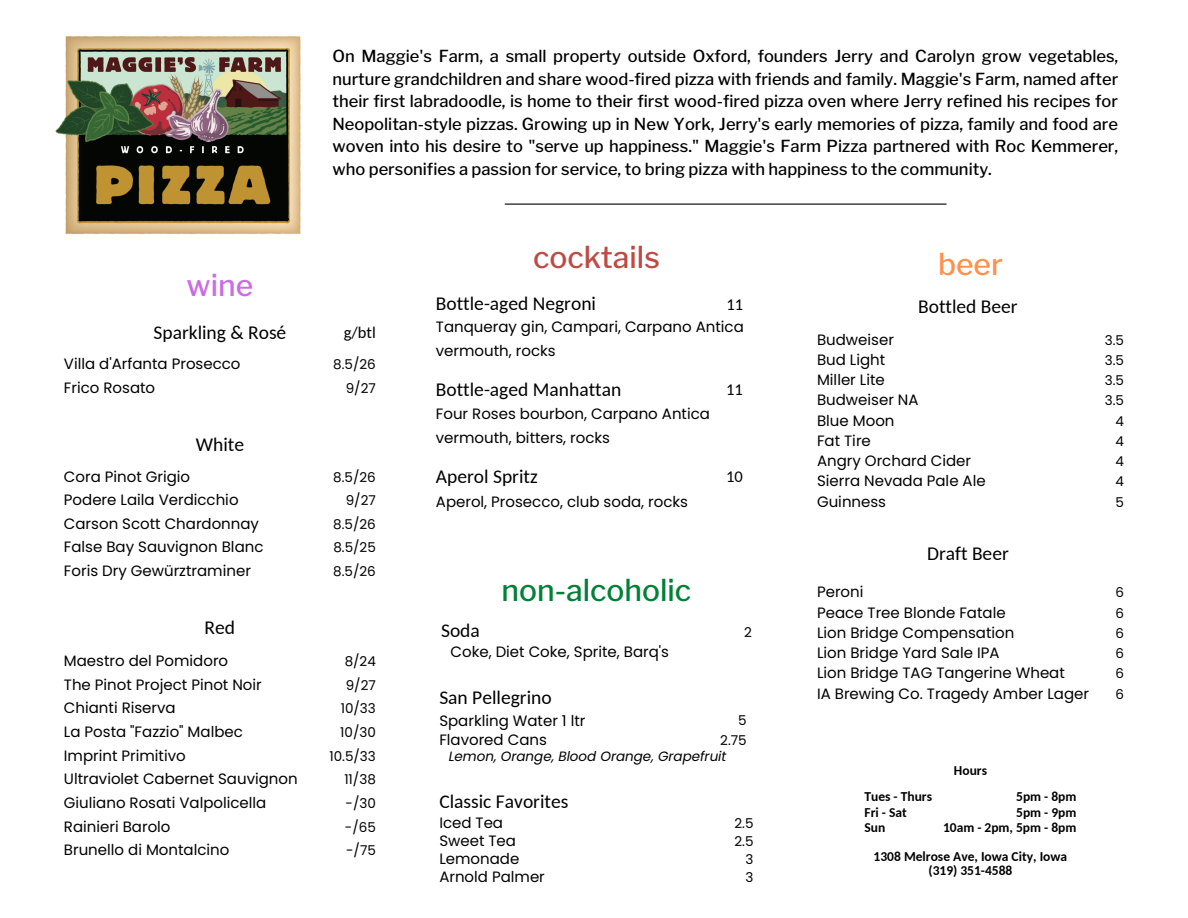
<style>
.page{position:relative;width:1188px;height:918px;background:#fff}
.page>*{position:absolute;margin:0;border:0;box-sizing:border-box;transform-origin:0 0}
.t1{font:500 30px "Libre Franklin";color:#008037}
.t2{font:500 30px "Libre Franklin";color:#bf4a43}
.t3{font:500 30px "Libre Franklin";color:#ff914d}
.t4{font:500 30px "Libre Franklin";color:#cb6ce6}
.t5{font:19.5px "Carlito";color:#000}
.t6{font:500 16.5px/22.5px "Libre Franklin";color:#000;text-align:justify}
.t7{font:16.5px "Carlito";color:#000}
.t8{font:15px/23.7px "Poppins";color:#000}
.t9{font:13.5px "Poppins";color:#000}
.t10{font:700 13.5px "Carlito";color:#000}
.t11{font:italic 13.5px "Poppins";color:#000}
</style>
<div class="page">
<img style="left:55px;top:36px;width:246px;height:198px">
<hr style="left:505px;top:204px;width:441px;height:1px;background:#000">
<p class="t4" style="left:187px;top:267px;width:68px">wine</p>
<p class="t5" style="left:153px;top:325px;width:134px">Sparkling &amp; Rosé</p>
<p class="t8" style="left:64px;top:352px;width:178px">Villa d'Arfanta Prosecco</p>
<p class="t8" style="left:64px;top:376px;width:93px">Frico Rosato</p>
<p class="t5" style="left:196px;top:436px;width:50px">White</p>
<p class="t8" style="left:64px;top:464px;width:128px">Cora Pinot Grigio</p>
<p class="t8" style="left:64px;top:488px;width:176px">Podere Laila Verdicchio</p>
<p class="t8" style="left:64px;top:512px;width:197px">Carson Scott Chardonnay</p>
<p class="t8" style="left:64px;top:535px;width:201px">False Bay Sauvignon Blanc</p>
<p class="t8" style="left:64px;top:559px;width:188px">Foris Dry Gewürztraminer</p>
<p class="t5" style="left:205px;top:619px;width:32px">Red</p>
<p class="t8" style="left:64px;top:649px;width:166px">Maestro del Pomidoro</p>
<p class="t8" style="left:64px;top:673px;width:199px">The Pinot Project Pinot Noir</p>
<p class="t8" style="left:64px;top:696px;width:113px">Chianti Riserva</p>
<p class="t8" style="left:64px;top:720px;width:180px">La Posta "Fazzio" Malbec</p>
<p class="t8" style="left:64px;top:744px;width:123px">Imprint Primitivo</p>
<p class="t8" style="left:64px;top:767px;width:235px">Ultraviolet Cabernet Sauvignon</p>
<p class="t8" style="left:64px;top:791px;width:204px">Giuliano Rosati Valpolicella</p>
<p class="t8" style="left:64px;top:815px;width:108px">Rainieri Barolo</p>
<p class="t8" style="left:64px;top:838px;width:167px">Brunello di Montalcino</p>
<p class="t6" style="left:332px;top:45px;width:787px">On Maggie's Farm, a small property outside Oxford, founders Jerry and Carolyn grow vegetables, nurture grandchildren and share wood-fired pizza with friends and family. Maggie's Farm, named after their first labradoodle, is home to their first wood-fired pizza oven where Jerry refined his recipes for Neopolitan-style pizzas. Growing up in New York, Jerry's early memories of pizza, family and food are woven into his desire to "serve up happiness." Maggie's Farm Pizza partnered with Roc Kemmerer, who personifies a passion for service, to bring pizza with happiness to the community.</p>
<p class="t7" style="left:344px;top:326px;width:34px">g/btl</p>
<p class="t9" style="left:333px;top:355px;width:44px">8.5/26</p>
<p class="t9" style="left:346px;top:379px;width:32px">9/27</p>
<p class="t9" style="left:333px;top:467px;width:44px">8.5/26</p>
<p class="t9" style="left:346px;top:491px;width:32px">9/27</p>
<p class="t9" style="left:333px;top:515px;width:44px">8.5/26</p>
<p class="t9" style="left:333px;top:538px;width:44px">8.5/25</p>
<p class="t9" style="left:333px;top:562px;width:44px">8.5/26</p>
<p class="t9" style="left:345px;top:652px;width:33px">8/24</p>
<p class="t9" style="left:346px;top:676px;width:32px">9/27</p>
<p class="t9" style="left:341px;top:699px;width:37px">10/33</p>
<p class="t9" style="left:340px;top:723px;width:37px">10/30</p>
<p class="t9" style="left:329px;top:747px;width:48px">10.5/33</p>
<p class="t9" style="left:344px;top:770px;width:33px">11/38</p>
<p class="t9" style="left:346px;top:794px;width:32px">-/30</p>
<p class="t9" style="left:345px;top:817px;width:32px">-/65</p>
<p class="t9" style="left:346px;top:841px;width:31px">-/75</p>
<p class="t2" style="left:533px;top:239px;width:128px">cocktails</p>
<p class="t5" style="left:436px;top:295px;width:162px">Bottle-aged Negroni</p>
<p class="t8" style="left:436px;top:315px;width:309px">Tanqueray gin, Campari, Carpano Antica vermouth, rocks</p>
<p class="t7" style="left:727px;top:298px;width:18px">11</p>
<p class="t5" style="left:436px;top:381px;width:187px">Bottle-aged Manhattan</p>
<p class="t8" style="left:436px;top:402px;width:276px">Four Roses bourbon, Carpano Antica vermouth, bitters, rocks</p>
<p class="t5" style="left:436px;top:468px;width:103px">Aperol Spritz</p>
<p class="t8" style="left:436px;top:489px;width:254px">Aperol, Prosecco, club soda, rocks</p>
<p class="t7" style="left:726px;top:382px;width:18px">11</p>
<p class="t7" style="left:726px;top:469px;width:18px">10</p>
<p class="t1" style="left:502px;top:572px;width:191px">non-alcoholic</p>
<p class="t5" style="left:441px;top:622px;width:40px">Soda</p>
<p class="t9" style="left:744px;top:623px;width:9px">2</p>
<p class="t8" style="left:451px;top:640px;width:220px">Coke, Diet Coke, Sprite, Barq's</p>
<p class="t5" style="left:439px;top:690px;width:114px">San Pellegrino</p>
<p class="t8" style="left:439px;top:709px;width:148px">Sparkling Water 1 ltr</p>
<p class="t8" style="left:439px;top:728px;width:109px">Flavored Cans</p>
<p class="t11" style="left:449px;top:747px;width:279px">Lemon, Orange, Blood Orange, Grapefruit</p>
<p class="t5" style="left:439px;top:793px;width:131px">Classic Favorites</p>
<p class="t8" style="left:439px;top:811px;width:65px">Iced Tea</p>
<p class="t8" style="left:439px;top:829px;width:78px">Sweet Tea</p>
<p class="t8" style="left:439px;top:847px;width:81px">Lemonade</p>
<p class="t8" style="left:439px;top:865px;width:107px">Arnold Palmer</p>
<p class="t9" style="left:738px;top:711px;width:10px">5</p>
<p class="t9" style="left:720px;top:731px;width:28px">2.75</p>
<p class="t9" style="left:735px;top:814px;width:21px">2.5</p>
<p class="t9" style="left:735px;top:832px;width:21px">2.5</p>
<p class="t9" style="left:746px;top:850px;width:9px">3</p>
<p class="t9" style="left:746px;top:868px;width:9px">3</p>
<p class="t3" style="left:938px;top:246px;width:66px">beer</p>
<p class="t5" style="left:918px;top:299px;width:101px">Bottled Beer</p>
<p class="t8" style="left:817px;top:327px;width:78px">Budweiser</p>
<p class="t8" style="left:817px;top:348px;width:70px">Bud Light</p>
<p class="t8" style="left:817px;top:368px;width:69px">Miller Lite</p>
<p class="t8" style="left:817px;top:388px;width:103px">Budweiser NA</p>
<p class="t8" style="left:817px;top:408px;width:79px">Blue Moon</p>
<p class="t8" style="left:817px;top:429px;width:55px">Fat Tire</p>
<p class="t8" style="left:817px;top:449px;width:156px">Angry Orchard Cider</p>
<p class="t8" style="left:817px;top:469px;width:170px">Sierra Nevada Pale Ale</p>
<p class="t8" style="left:817px;top:489px;width:71px">Guinness</p>
<p class="t5" style="left:927px;top:545px;width:83px">Draft Beer</p>
<p class="t8" style="left:817px;top:580px;width:48px">Peroni</p>
<p class="t8" style="left:817px;top:600px;width:190px">Peace Tree Blonde Fatale</p>
<p class="t8" style="left:817px;top:621px;width:199px">Lion Bridge Compensation</p>
<p class="t8" style="left:817px;top:641px;width:184px">Lion Bridge Yard Sale IPA</p>
<p class="t8" style="left:817px;top:661px;width:249px">Lion Bridge TAG Tangerine Wheat</p>
<p class="t8" style="left:817px;top:681px;width:273px">IA Brewing Co. Tragedy Amber Lager</p>
<p class="t9" style="left:1105px;top:330px;width:21px">3.5</p>
<p class="t9" style="left:1105px;top:351px;width:21px">3.5</p>
<p class="t9" style="left:1105px;top:371px;width:21px">3.5</p>
<p class="t9" style="left:1105px;top:391px;width:21px">3.5</p>
<p class="t9" style="left:1116px;top:411px;width:10px">4</p>
<p class="t9" style="left:1116px;top:432px;width:10px">4</p>
<p class="t9" style="left:1116px;top:452px;width:10px">4</p>
<p class="t9" style="left:1116px;top:472px;width:10px">4</p>
<p class="t9" style="left:1116px;top:492px;width:10px">5</p>
<p class="t9" style="left:1115px;top:583px;width:10px">6</p>
<p class="t9" style="left:1115px;top:603px;width:10px">6</p>
<p class="t9" style="left:1115px;top:624px;width:10px">6</p>
<p class="t9" style="left:1115px;top:644px;width:10px">6</p>
<p class="t9" style="left:1115px;top:664px;width:10px">6</p>
<p class="t9" style="left:1115px;top:684px;width:10px">6</p>
<p class="t10" style="left:954px;top:765px;width:35px">Hours</p>
<p class="t10" style="left:865px;top:791px;width:69px">Tues - Thurs</p>
<p class="t10" style="left:865px;top:807px;width:44px">Fri - Sat</p>
<p class="t10" style="left:865px;top:822px;width:22px">Sun</p>
<p class="t10" style="left:1016px;top:791px;width:62px">5pm - 8pm</p>
<p class="t10" style="left:1016px;top:807px;width:62px">5pm - 9pm</p>
<p class="t10" style="left:943px;top:822px;width:135px">10am - 2pm, 5pm - 8pm</p>
<p class="t10" style="left:874px;top:851px;width:195px">1308 Melrose Ave, Iowa City, Iowa</p>
<p class="t10" style="left:929px;top:865px;width:85px">(319) 351-4588</p>
</div>
